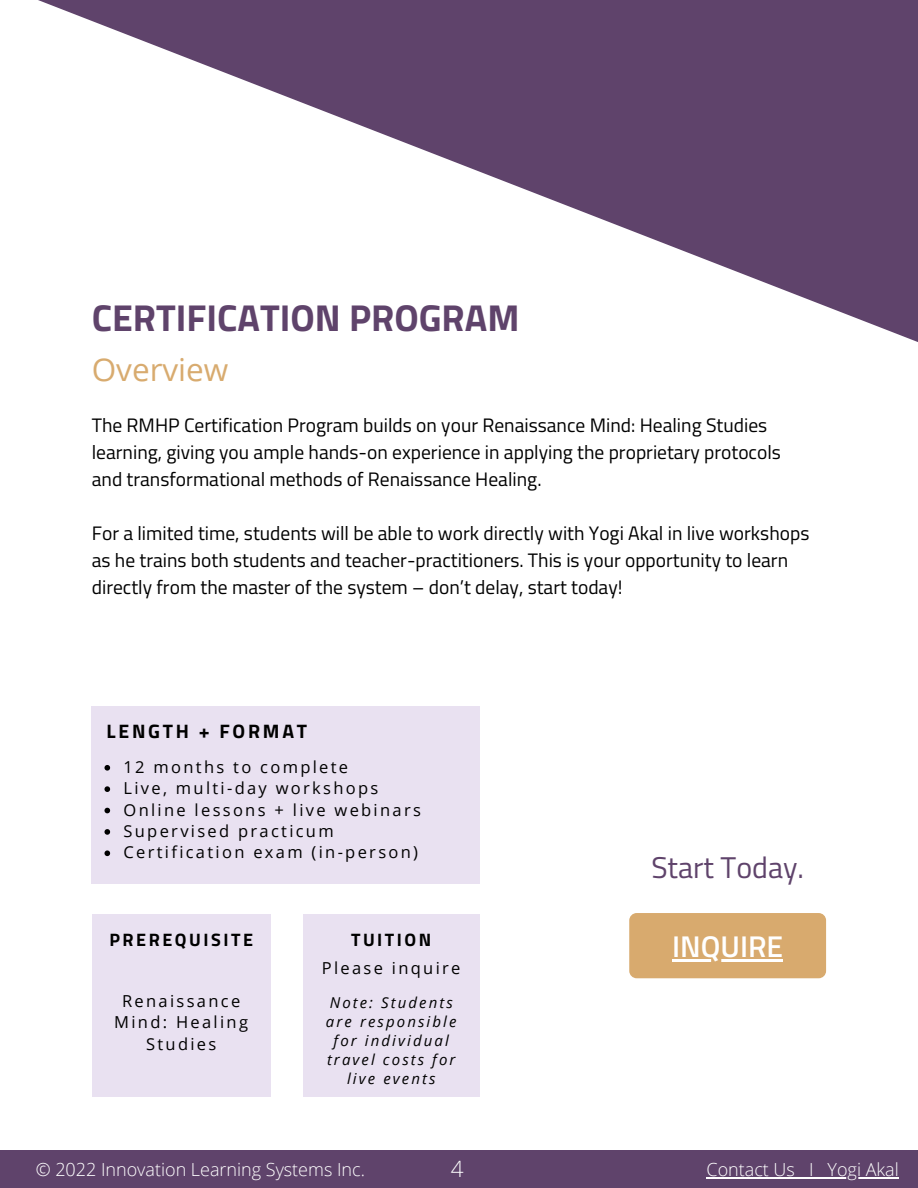
<style>
.page{position:relative;width:918px;height:1188px;background:#fff}
.page>*{position:absolute;margin:0;border:0;box-sizing:border-box;transform-origin:0 0}
.t1{font:700 37.5px "Titillium Web";color:#5f436b}
.t2{font:31.5px "Open Sans";color:#d8ab6f}
.t3{font:30px "Titillium Web";color:#5f436b}
.t4{font:600 30px "Titillium Web";color:#fff}
.t5{font:300 22.5px "Open Sans";color:#fff}
.t6{font:19.5px/27px "Titillium Web";color:#000}
.t7{font:700 19.5px "Titillium Web";letter-spacing:.14em;color:#000}
.t8{font:300 18px "Open Sans";color:#fff}
.t9{font:700 18px "Titillium Web";letter-spacing:.14em;color:#000}
.t10{font:16.5px/21.3px "Open Sans";letter-spacing:.14em;color:#000;text-align:center}
.t11{font:italic 15px/19px "Open Sans";letter-spacing:.14em;color:#000;text-align:center}
</style>
<div class="page">
<svg style="left:38px;top:0;width:880px;height:342px"></svg>
<div style="left:92px;top:706px;width:388px;height:178px;background:#e9e1f1"></div>
<svg style="left:104px;top:765px;width:6px;height:6px"></svg>
<svg style="left:104px;top:786px;width:6px;height:6px"></svg>
<svg style="left:104px;top:808px;width:6px;height:5px"></svg>
<svg style="left:104px;top:829px;width:6px;height:6px"></svg>
<svg style="left:104px;top:850px;width:6px;height:6px"></svg>
<div style="left:303px;top:914px;width:176px;height:183px;background:#e9e1f1"></div>
<div style="left:92px;top:914px;width:179px;height:183px;background:#e9e1f1"></div>
<div style="left:629px;top:913px;width:197px;height:65px;background:#d8aa6e;border-radius:7px"></div>
<hr style="left:672px;top:959px;width:111px;height:2px;background:#fff">
<div style="left:0;top:1151px;width:918px;height:37px;background:#5f436b"></div>
<hr style="left:707px;top:1177px;width:88px;height:1px;background:#fff">
<svg style="left:795px;top:1177px;width:33px;height:1px"></svg>
<hr style="left:828px;top:1177px;width:71px;height:1px;background:#fff">
<p class="t1" style="left:92px;top:289px;width:429px">CERTIFICATION PROGRAM</p>
<p class="t2" style="left:92px;top:347px;width:138px">Overview</p>
<p class="t6" style="left:92px;top:411px;width:691px">The RMHP Certification Program builds on your Renaissance Mind: Healing Studies learning, giving you ample hands-on experience in applying the proprietary protocols and transformational methods of Renaissance Healing.</p>
<p class="t6" style="left:92px;top:519px;width:719px">For a limited time, students will be able to work directly with Yogi Akal in live workshops as he trains both students and teacher-practitioners. This is your opportunity to learn directly from the master of the system – don’t delay, start today!</p>
<p class="t7" style="left:107px;top:716px;width:202px">LENGTH + FORMAT</p>
<p class="t10" style="left:124px;top:756px;width:226px">12 months to complete</p>
<p class="t10" style="left:124px;top:777px;width:256px">Live, multi-day workshops</p>
<p class="t10" style="left:124px;top:799px;width:299px">Online lessons + live webinars</p>
<p class="t10" style="left:124px;top:820px;width:212px">Supervised practicum</p>
<p class="t10" style="left:124px;top:841px;width:296px">Certification exam (in-person)</p>
<p class="t9" style="left:109px;top:925px;width:145px">PREREQUISITE</p>
<p class="t10" style="left:114px;top:990px;width:135px">Renaissance<br>Mind: Healing<br>Studies</p>
<p class="t9" style="left:351px;top:925px;width:82px">TUITION</p>
<p class="t10" style="left:322px;top:956px;width:140px">Please inquire</p>
<p class="t11" style="left:326px;top:992px;width:132px">Note: Students are responsible for individual travel costs for live events</p>
<p class="t3" style="left:651px;top:844px;width:154px">Start Today.</p>
<p class="t4" style="left:672px;top:923px;width:112px">INQUIRE</p>
<p class="t8" style="left:36px;top:1157px;width:331px">© 2022 Innovation Learning Systems Inc.</p>
<p class="t5" style="left:451px;top:1153px;width:14px">4</p>
<p class="t8" style="left:707px;top:1157px;width:194px">Contact Us I Yogi Akal</p>
</div>
